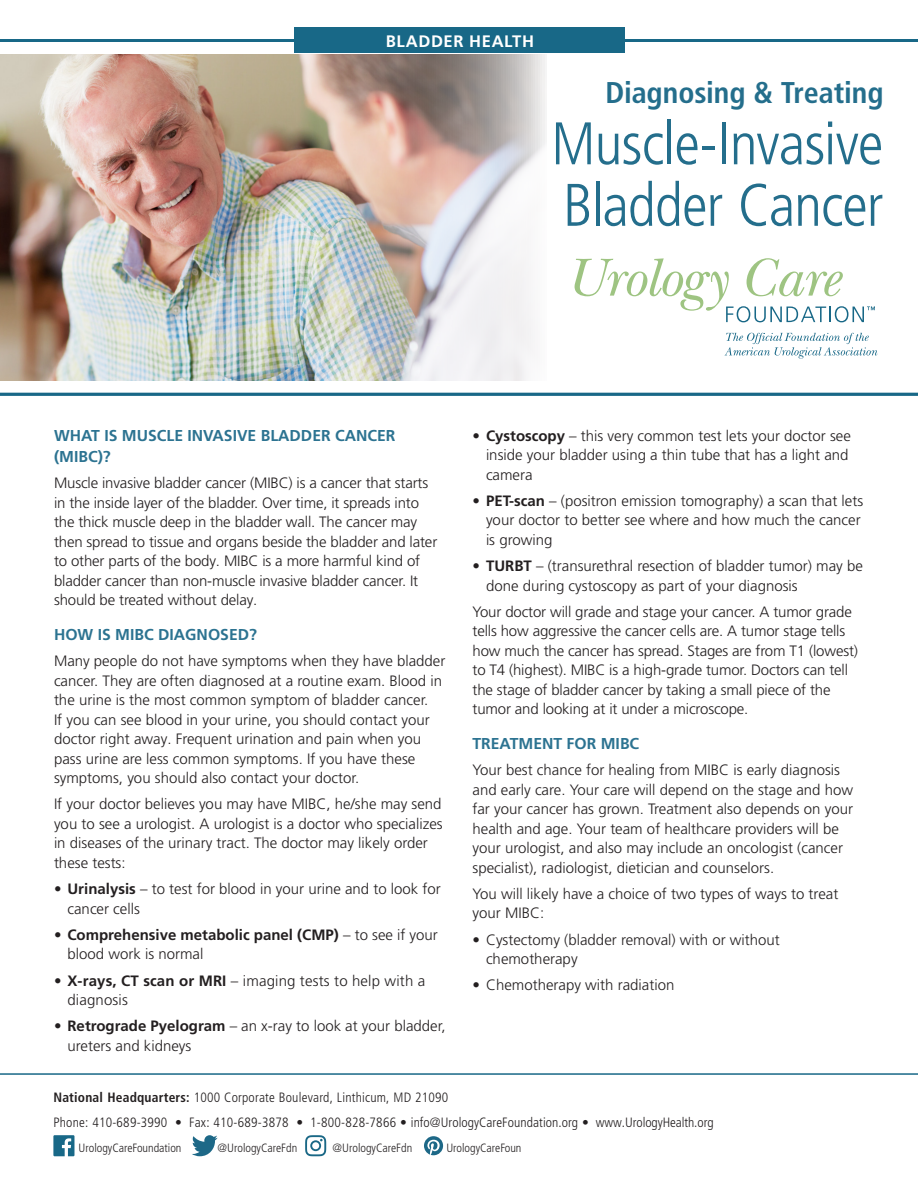
<style>
.page{position:relative;width:918px;height:1188px;background:#fff}
.page>*{position:absolute;margin:0;border:0;box-sizing:border-box;transform-origin:0 0}
.Head{font:300 condensed 60px/61.5px "Frutiger LT Pro";letter-spacing:-.015em;color:#246e8c}
.Head-2{font:700 condensed 30px "Frutiger LT Pro";letter-spacing:-.005em;color:#246e8c}
.CoverTop{font:700 16.65px "Frutiger LT Pro";letter-spacing:.035em;color:#fff}
.Subhead1{font:700 15.75px/21px "Frutiger LT Pro";color:#2c7391}
.Body1{font:300 15px/19.5px "Frutiger LT Pro";color:#231f20}
.Bullet_List{font:300 15px/19.5px "Frutiger LT Pro";color:#231f20}
.Bullet_List-2{font:700 15px/19.5px "Frutiger LT Pro";color:#231f20}
.Color_line_in_addres{font:300 condensed 13.5px "Frutiger LT Pro";letter-spacing:.015em;color:#231f20}
.Body_Copy_Sans{font:300 condensed 12px "Frutiger LT Pro";color:#231f20}
.s1{font-weight:700}
.s2{font-weight:300}
</style>
<div class="page">
<img style="left:0;top:54px;width:545px;height:326px">
<svg style="left:725px;top:333px;width:153px;height:26px"></svg>
<svg style="left:575px;top:258px;width:300px;height:64px"></svg>
<hr style="left:0;top:39px;width:918px;height:3px;background:#186887">
<hr style="left:0;top:393px;width:918px;height:3px;background:#186887">
<div style="left:295px;top:28px;width:330px;height:25px;background:#186887"></div>
<hr style="left:0;top:1073px;width:918px;height:2px;background:#186887">
<svg style="left:53px;top:1135px;width:21px;height:21px"></svg>
<svg style="left:192px;top:1135px;width:26px;height:21px"></svg>
<svg style="left:305px;top:1135px;width:21px;height:21px"></svg>
<svg style="left:424px;top:1136px;width:19px;height:19px"></svg>
<p class="CoverTop" style="left:386px;top:31px;width:150px">BLADDER HEALTH</p>
<p class="Head-2" style="left:605px;top:75px;width:280px">Diagnosing &amp; Treating</p>
<p class="Head" style="left:551px;top:113px;width:334px">Muscle-Invasive<br>Bladder Cancer</p>
<p class="Subhead1" style="left:54px;top:425px;width:343px">WHAT IS MUSCLE INVASIVE BLADDER CANCER (MIBC)?</p>
<p class="Body1" style="left:54px;top:474px;width:385px">Muscle invasive bladder cancer (MIBC) is a cancer that starts in the inside layer of the bladder. Over time, it spreads into the thick muscle deep in the bladder wall. The cancer may then spread to tissue and organs beside the bladder and later to other parts of the body. MIBC is a more harmful kind of bladder cancer than non-muscle invasive bladder cancer. It should be treated without delay.</p>
<p class="Subhead1" style="left:54px;top:624px;width:205px">HOW IS MIBC DIAGNOSED?</p>
<p class="Body1" style="left:54px;top:651px;width:393px">Many people do not have symptoms when they have bladder cancer. They are often diagnosed at a routine exam. Blood in the urine is the most common symptom of bladder cancer.<br>If you can see blood in your urine, you should contact your doctor right away. Frequent urination and pain when you pass urine are less common symptoms. If you have these symptoms, you should also contact your doctor.</p>
<p class="Body1" style="left:54px;top:795px;width:390px">If your doctor believes you may have MIBC, he/she may send you to see a urologist. A urologist is a doctor who specializes in diseases of the urinary tract. The doctor may likely order these tests:</p>
<p class="Bullet_List" style="left:68px;top:879px;width:375px;text-indent:-14px">• <span class="s1">Urinalysis</span> – to test for blood in your urine and to look for cancer cells</p>
<p class="Bullet_List-2" style="left:68px;top:925px;width:372px;text-indent:-14px"><span class="s2">•</span> Comprehensive metabolic panel (CMP) <span class="s2">– to see if your blood work is normal</span></p>
<p class="Bullet_List" style="left:68px;top:971px;width:359px;text-indent:-14px">• <span class="s1">X-rays, CT scan or MRI</span> – imaging tests to help with a diagnosis</p>
<p class="Bullet_List" style="left:68px;top:1017px;width:380px;text-indent:-14px"><span class="s1">• Retrograde Pyelogram</span> – an x-ray to look at your bladder, ureters and kidneys</p>
<p class="Bullet_List" style="left:486px;top:426px;width:366px;text-indent:-14px">• <span class="s1">Cystoscopy</span> – this very common test lets your doctor see inside your bladder using a thin tube that has a light and camera</p>
<p class="Bullet_List" style="left:486px;top:491px;width:379px;text-indent:-14px">• <span class="s1">PET-scan</span> – (positron emission tomography) a scan that lets your doctor to better see where and how much the cancer is growing</p>
<p class="Bullet_List" style="left:486px;top:556px;width:378px;text-indent:-14px">• <span class="s1">TURBT</span> – (transurethral resection of bladder tumor) may be done during cystoscopy as part of your diagnosis</p>
<p class="Body1" style="left:472px;top:602px;width:387px">Your doctor will grade and stage your cancer. A tumor grade tells how aggressive the cancer cells are. A tumor stage tells how much the cancer has spread. Stages are from T1 (lowest) to T4 (highest). MIBC is a high-grade tumor. Doctors can tell the stage of bladder cancer by taking a small piece of the tumor and looking at it under a microscope.</p>
<p class="Subhead1" style="left:472px;top:733px;width:168px">TREATMENT FOR MIBC</p>
<p class="Body1" style="left:472px;top:760px;width:382px">Your best chance for healing from MIBC is early diagnosis and early care. Your care will depend on the stage and how far your cancer has grown. Treatment also depends on your health and age. Your team of healthcare providers will be your urologist, and also may include an oncologist (cancer specialist), radiologist, dietician and counselors.</p>
<p class="Body1" style="left:472px;top:884px;width:367px">You will likely have a choice of two types of ways to treat your MIBC:</p>
<p class="Bullet_List" style="left:486px;top:930px;width:295px;text-indent:-14px">• Cystectomy (bladder removal) with or without chemotherapy</p>
<p class="Bullet_List" style="left:472px;top:976px;width:203px">• Chemotherapy with radiation</p>
<p class="Color_line_in_addres" style="left:53px;top:1089px;width:396px"><span class="s1">National Headquarters:</span> 1000 Corporate Boulevard, Linthicum, MD 21090</p>
<p class="Color_line_in_addres" style="left:53px;top:1115px;width:662px">Phone: 410-689-3990 • Fax: 410-689-3878 • 1-800-828-7866 • info@UrologyCareFoundation.org • www.UrologyHealth.org</p>
<p class="Body_Copy_Sans" style="left:79px;top:1141px;width:104px">UrologyCareFoundation</p>
<p class="Body_Copy_Sans" style="left:218px;top:1141px;width:81px">@UrologyCareFdn</p>
<p class="Body_Copy_Sans" style="left:333px;top:1141px;width:81px">@UrologyCareFdn</p>
<p class="Body_Copy_Sans" style="left:446px;top:1141px;width:77px">UrologyCareFoun</p>
</div>
